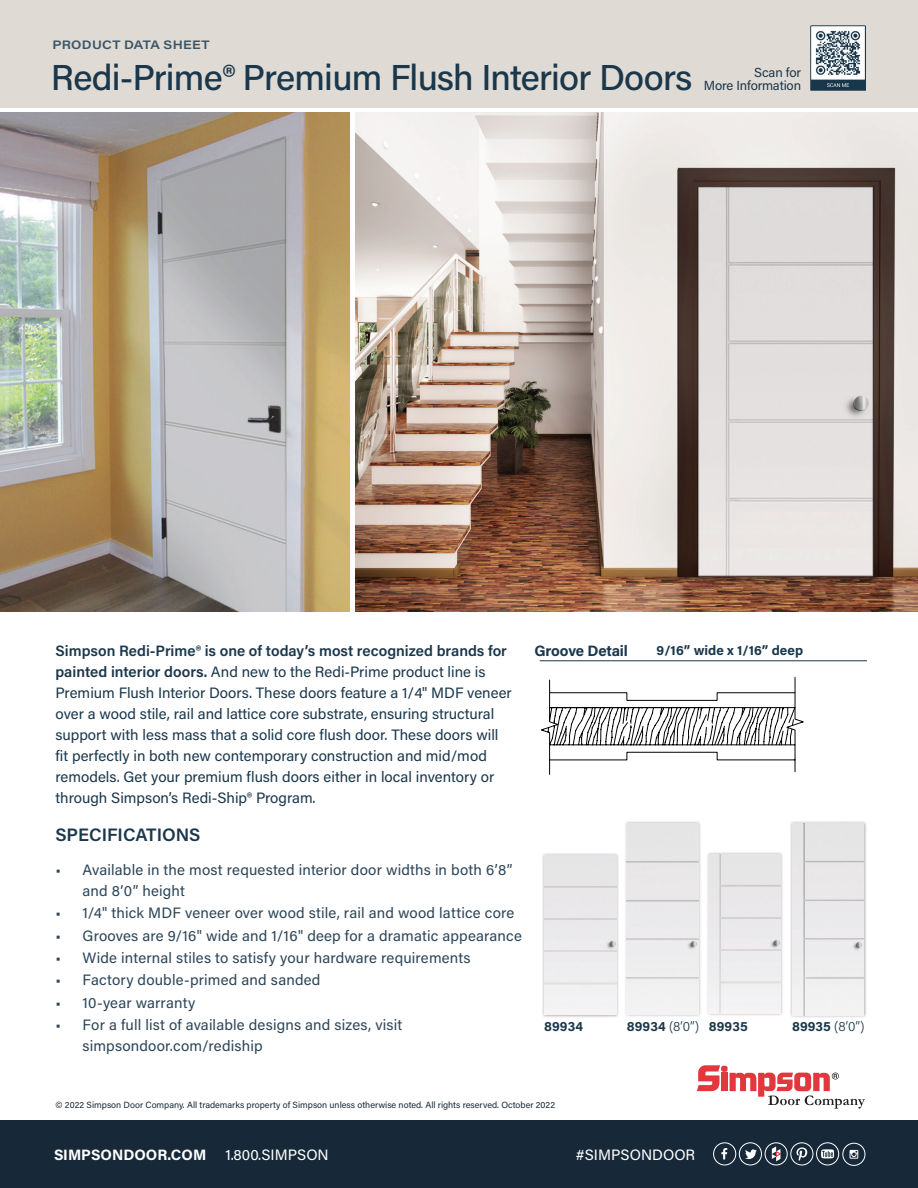
<style>
.page{position:relative;width:918px;height:1188px;background:#fff}
.page>*{position:absolute;margin:0;border:0;box-sizing:border-box;transform-origin:0 0}
.t1{font:500 36px "Acumin Pro";letter-spacing:-.02em;color:#1a374b}
.t2{font:600 18px "Acumin Pro";color:#1a374b}
.t3{font:15px/21px "Acumin Pro";color:#1a374b}
.t4{font:15px/21px "Acumin Pro";letter-spacing:.01em;color:#2c4558}
.t5{font:15px "Acumin Pro";color:#fff}
.t6{font:700 15px "Acumin Pro";color:#fff}
.t7{font:700 15px "Acumin Pro";letter-spacing:-.015em;color:#1a374b}
.t8{font:700 13.5px "Acumin Pro";letter-spacing:.005em;color:#1a374b}
.t9{font:300 13.5px "Acumin Pro";color:#1a374b}
.t10{font:13.05px/13px "Acumin Pro";letter-spacing:-.01em;color:#1a374b;text-align:right}
.t11{font:600 12px "Acumin Pro Wide";letter-spacing:.025em;color:#3b5566}
.t12{font:9px "Acumin Pro";color:#172938}
.s1{font-weight:600}
.s2{font-weight:300}
.s3{font-weight:700}
</style>
<div class="page">
<svg style="left:697px;top:1065px;width:23px;height:26px"></svg>
<div style="left:721px;top:1066px;width:7px;height:6px;background:#e1373d;border-radius:2px"></div>
<div style="left:721px;top:1073px;width:6px;height:18px;background:#e1373d"></div>
<svg style="left:730px;top:1072px;width:135px;height:37px"></svg>
<div style="left:0;top:1120px;width:918px;height:68px;background:#172938"></div>
<div style="left:713px;top:1142px;width:23px;height:23px;border:1px solid #fff;border-radius:50%"></div>
<svg style="left:721px;top:1148px;width:6px;height:11px"></svg>
<div style="left:739px;top:1142px;width:23px;height:23px;border:1px solid #fff;border-radius:50%"></div>
<svg style="left:745px;top:1149px;width:12px;height:10px"></svg>
<div style="left:816px;top:1142px;width:23px;height:23px;border:1px solid #fff;border-radius:50%"></div>
<svg style="left:821px;top:1149px;width:13px;height:9px"></svg>
<div style="left:790px;top:1142px;width:23px;height:23px;border:1px solid #fff;border-radius:50%"></div>
<svg style="left:796px;top:1147px;width:11px;height:14px"></svg>
<div style="left:765px;top:1142px;width:23px;height:23px;border:1px solid #fff;border-radius:50%"></div>
<svg style="left:772px;top:1146px;width:9px;height:15px"></svg>
<div style="left:842px;top:1143px;width:23px;height:23px;border:1px solid #fff;border-radius:50%"></div>
<svg style="left:850px;top:1150px;width:8px;height:9px"></svg>
<img style="left:355px;top:112px;width:563px;height:499px">
<hr style="left:540px;top:661px;width:327px;height:1px;background:#1a374b">
<div style="left:0;top:0;width:918px;height:108px;background:#dfdad4"></div>
<img style="left:810px;top:26px;width:55px;height:65px">
<svg style="left:541px;top:677px;width:263px;height:98px"></svg>
<div style="left:624px;top:820px;width:78px;height:198px;background:#231f20;opacity:.38"></div>
<img style="left:627px;top:823px;width:72px;height:192px">
<div style="left:541px;top:852px;width:78px;height:166px;background:#231f20;opacity:.38"></div>
<img style="left:544px;top:855px;width:72px;height:160px">
<div style="left:789px;top:820px;width:78px;height:198px;background:#231f20;opacity:.38"></div>
<img style="left:792px;top:823px;width:72px;height:192px">
<div style="left:706px;top:851px;width:78px;height:166px;background:#231f20;opacity:.38"></div>
<img style="left:709px;top:854px;width:72px;height:160px">
<img style="left:0;top:112px;width:349px;height:499px">
<p class="t11" style="left:52px;top:36px;width:159px">PRODUCT DATA SHEET</p>
<h1 class="t1" style="left:51px;top:52px;width:643px">Redi-Prime® Premium Flush Interior Doors</h1>
<p class="t10" style="left:704px;top:65px;width:99px">Scan for<br>More Information</p>
<p class="t3" style="left:56px;top:640px;width:458px"><span class="s1">Simpson Redi-Prime® is one of today’s most recognized brands for painted interior doors.</span> And new to the Redi-Prime product line is Premium Flush Interior Doors. These doors feature a 1/4" MDF veneer over a wood stile, rail and lattice core substrate, ensuring structural support with less mass that a solid core flush door. These doors will fit perfectly in both new contemporary construction and mid/mod remodels. Get your premium flush doors either in local inventory or through Simpson’s Redi-Ship® Program.</p>
<p class="t2" style="left:56px;top:822px;width:146px">SPECIFICATIONS</p>
<p class="t4" style="left:82px;top:859px;width:432px;text-indent:-27px">• Available in the most requested interior door widths in both 6’8” and 8’0” height</p>
<p class="t4" style="left:56px;top:902px;width:460px">• 1/4" thick MDF veneer over wood stile, rail and wood lattice core</p>
<p class="t4" style="left:56px;top:924px;width:468px">• Grooves are 9/16" wide and 1/16" deep for a dramatic appearance</p>
<p class="t4" style="left:56px;top:947px;width:417px">• Wide internal stiles to satisfy your hardware requirements</p>
<p class="t4" style="left:56px;top:969px;width:267px">• Factory double-primed and sanded</p>
<p class="t4" style="left:56px;top:991px;width:141px">• 10-year warranty</p>
<p class="t4" style="left:82px;top:1014px;width:321px;text-indent:-27px">• For a full list of available designs and sizes, visit simpsondoor.com/rediship</p>
<p class="t7" style="left:535px;top:640px;width:95px">Groove Detail</p>
<p class="t8" style="left:657px;top:641px;width:148px">9/16” wide x 1/16” deep</p>
<p class="t8" style="left:544px;top:1017px;width:40px">89934</p>
<p class="t8" style="left:627px;top:1017px;width:122px">89934 <span class="s2">(8’0”)</span> 89935</p>
<p class="t9" style="left:792px;top:1017px;width:74px"><span class="s3">89935</span> (8’0”)</p>
<p class="t12" style="left:56px;top:1099px;width:501px">© 2022 Simpson Door Company. All trademarks property of Simpson unless otherwise noted. All rights reserved. October 2022</p>
<p class="t6" style="left:54px;top:1144px;width:154px">SIMPSONDOOR.COM</p>
<p class="t5" style="left:225px;top:1144px;width:105px">1.800.SIMPSON</p>
<p class="t5" style="left:576px;top:1144px;width:121px">#SIMPSONDOOR</p>
</div>
